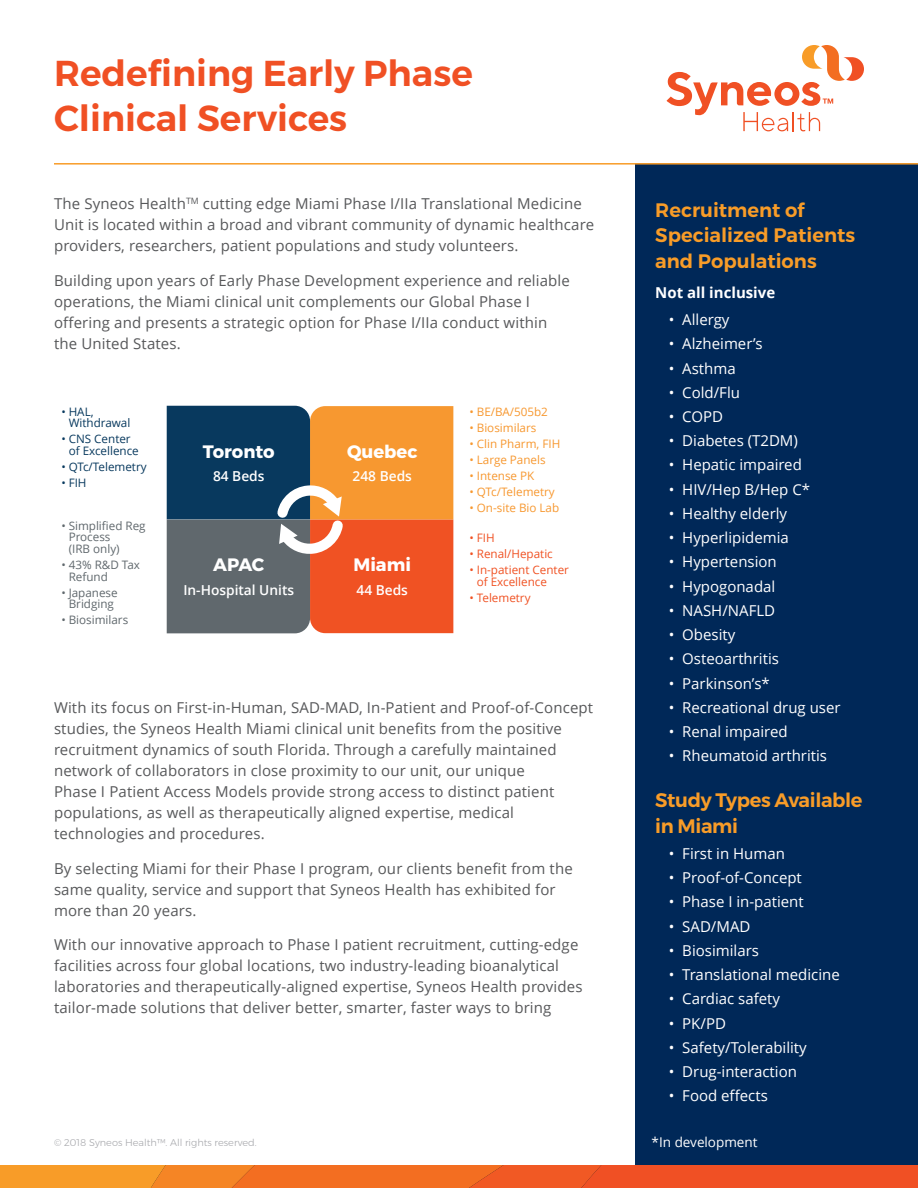
<style>
.page{position:relative;width:918px;height:1188px;background:#fff}
.page>*{position:absolute;margin:0;border:0;box-sizing:border-box;transform-origin:0 0}
.t1{font:600 36px/45px "Montserrat";color:#f05024}
.H3_-_Callout_heading{font:600 19.5px/25.5px "Montserrat";color:#f89c28}
.H3_-_Callout_heading-2{font:600 19.5px/25.5px "Montserrat";letter-spacing:-.02em;color:#f89c28}
.t2{font:700 18px "Montserrat";color:#fff}
.Body_copy{font:15px/21px "Open Sans";letter-spacing:.01em;color:#57585a}
.t3{font:15px "Open Sans";color:#fff}
.Sidebar_body{font:700 15px "Open Sans";color:#fff}
.t4{font:600 13.8px "Open Sans";color:#fff}
.Sidebar_bullets{font:13.5px "Open Sans";color:#fff}
.t5{font:11.7px "Open Sans";color:#f79830}
.t6{font:11.7px/11.7px "Open Sans";color:#60686d}
.t7{font:11.7px/11.7px "Open Sans";color:#f05223}
.t8{font:11.7px/11.7px "Open Sans";color:#08395e}
.t9{font:300 9.75px "Montserrat";color:#a8a9ad}
</style>
<div class="page">
<svg style="left:0;top:1165px;width:918px;height:23px;background:#f26a23"></svg>
<svg style="left:667px;top:45px;width:197px;height:86px"></svg>
<div style="left:635px;top:164px;width:283px;height:1001px;background:#002858"></div>
<hr style="left:54px;top:163px;width:864px;height:2px;background:#f89c28">
<svg style="left:167px;top:406px;width:286px;height:227px;background:#96674d"></svg>
<h1 class="t1" style="left:54px;top:51px;width:420px">Redefining Early Phase<br>Clinical Services</h1>
<p class="Body_copy" style="left:54px;top:193px;width:542px">The Syneos Health<sup>TM</sup> cutting edge Miami Phase I/IIa Translational Medicine<br>Unit is located within a broad and vibrant community of dynamic healthcare providers, researchers, patient populations and study volunteers.</p>
<p class="Body_copy" style="left:54px;top:269px;width:518px">Building upon years of Early Phase Development experience and reliable operations, the Miami clinical unit complements our Global Phase I offering and presents a strategic option for Phase I/IIa conduct within the United States.</p>
<p class="t8" style="left:69px;top:405px;width:63px;text-indent:-7px">• HAL,<br>Withdrawal</p>
<p class="t8" style="left:69px;top:433px;width:72px;text-indent:-7px">• CNS Center of Excellence</p>
<p class="t8" style="left:61px;top:461px;width:87px">• QTc/Telemetry</p>
<p class="t8" style="left:61px;top:477px;width:27px">• FIH</p>
<p class="t6" style="left:69px;top:519px;width:79px;text-indent:-7px">• Simplified Reg<br>Process<br>(IRB only)</p>
<p class="t6" style="left:69px;top:559px;width:73px;text-indent:-7px">• 43% R&amp;D Tax<br>Refund</p>
<p class="t6" style="left:61px;top:586px;width:58px;text-align:center">• Japanese<br>Bridging</p>
<p class="t6" style="left:61px;top:614px;width:68px">• Biosimilars</p>
<p class="t2" style="left:203px;top:437px;width:73px">Toronto</p>
<p class="t4" style="left:213px;top:467px;width:53px">84 Beds</p>
<p class="t2" style="left:213px;top:551px;width:53px">APAC</p>
<p class="t4" style="left:183px;top:580px;width:112px">In-Hospital Units</p>
<p class="t2" style="left:347px;top:437px;width:72px">Quebec</p>
<p class="t4" style="left:353px;top:467px;width:61px">248 Beds</p>
<p class="t2" style="left:354px;top:551px;width:59px">Miami</p>
<p class="t4" style="left:357px;top:580px;width:53px">44 Beds</p>
<p class="t5" style="left:469px;top:403px;width:80px">• BE/BA/505b2</p>
<p class="t5" style="left:469px;top:420px;width:68px">• Biosimilars</p>
<p class="t5" style="left:469px;top:436px;width:92px">• Clin Pharm, FIH</p>
<p class="t5" style="left:469px;top:452px;width:78px">• Large Panels</p>
<p class="t5" style="left:469px;top:468px;width:66px">• Intense PK</p>
<p class="t5" style="left:469px;top:484px;width:87px">• QTc/Telemetry</p>
<p class="t5" style="left:469px;top:500px;width:91px">• On-site Bio Lab</p>
<p class="t7" style="left:469px;top:532px;width:27px">• FIH</p>
<p class="t7" style="left:469px;top:548px;width:85px">• Renal/Hepatic</p>
<p class="t7" style="left:477px;top:564px;width:94px;text-indent:-7px">• In-patient Center of Excellence</p>
<p class="t7" style="left:469px;top:592px;width:63px">• Telemetry</p>
<p class="Body_copy" style="left:54px;top:697px;width:541px">With its focus on First-in-Human, SAD-MAD, In-Patient and Proof-of-Concept studies, the Syneos Health Miami clinical unit benefits from the positive recruitment dynamics of south Florida. Through a carefully maintained network of collaborators in close proximity to our unit, our unique<br>Phase I Patient Access Models provide strong access to distinct patient populations, as well as therapeutically aligned expertise, medical technologies and procedures.</p>
<p class="Body_copy" style="left:54px;top:857px;width:520px">By selecting Miami for their Phase I program, our clients benefit from the same quality, service and support that Syneos Health has exhibited for more than 20 years.</p>
<p class="Body_copy" style="left:54px;top:934px;width:530px">With our innovative approach to Phase I patient recruitment, cutting-edge facilities across four global locations, two industry-leading bioanalytical laboratories and therapeutically-aligned expertise, Syneos Health provides tailor-made solutions that deliver better, smarter, faster ways to bring</p>
<p class="t9" style="left:54px;top:1135px;width:204px">© 2018 Syneos Health™. All rights reserved.</p>
<p class="H3_-_Callout_heading" style="left:655px;top:197px;width:201px">Recruitment of<br>Specialized Patients and Populations</p>
<p class="Sidebar_body" style="left:655px;top:282px;width:121px">Not all inclusive</p>
<p class="t3" style="left:669px;top:309px;width:62px">• Allergy</p>
<p class="t3" style="left:669px;top:334px;width:96px">• Alzheimer’s</p>
<p class="t3" style="left:669px;top:358px;width:68px">• Asthma</p>
<p class="t3" style="left:669px;top:382px;width:73px">• Cold/Flu</p>
<p class="t3" style="left:669px;top:406px;width:56px">• COPD</p>
<p class="t3" style="left:669px;top:431px;width:131px">• Diabetes (T2DM)</p>
<p class="t3" style="left:669px;top:455px;width:135px">• Hepatic impaired</p>
<p class="t3" style="left:669px;top:479px;width:143px">• HIV/Hep B/Hep C*</p>
<p class="t3" style="left:669px;top:503px;width:120px">• Healthy elderly</p>
<p class="t3" style="left:669px;top:527px;width:122px">• Hyperlipidemia</p>
<p class="t3" style="left:669px;top:552px;width:109px">• Hypertension</p>
<p class="t3" style="left:669px;top:576px;width:108px">• Hypogonadal</p>
<p class="t3" style="left:669px;top:600px;width:108px">• NASH/NAFLD</p>
<p class="t3" style="left:669px;top:624px;width:68px">• Obesity</p>
<p class="t3" style="left:669px;top:649px;width:112px">• Osteoarthritis</p>
<p class="t3" style="left:669px;top:673px;width:103px">• Parkinson’s*</p>
<p class="t3" style="left:669px;top:697px;width:173px">• Recreational drug user</p>
<p class="t3" style="left:669px;top:721px;width:120px">• Renal impaired</p>
<p class="t3" style="left:669px;top:746px;width:160px">• Rheumatoid arthritis</p>
<p class="H3_-_Callout_heading-2" style="left:655px;top:787px;width:209px">Study Types Available in Miami</p>
<p class="t3" style="left:669px;top:843px;width:118px">• First in Human</p>
<p class="t3" style="left:669px;top:868px;width:135px">• Proof-of-Concept</p>
<p class="t3" style="left:669px;top:892px;width:137px">• Phase I in-patient</p>
<p class="t3" style="left:669px;top:916px;width:83px">• SAD/MAD</p>
<p class="t3" style="left:669px;top:940px;width:92px">• Biosimilars</p>
<p class="t3" style="left:669px;top:964px;width:173px">• Translational medicine</p>
<p class="t3" style="left:669px;top:989px;width:113px">• Cardiac safety</p>
<p class="t3" style="left:669px;top:1013px;width:59px">• PK/PD</p>
<p class="t3" style="left:669px;top:1037px;width:140px">• Safety/Tolerability</p>
<p class="t3" style="left:669px;top:1061px;width:130px">• Drug-interaction</p>
<p class="t3" style="left:669px;top:1086px;width:101px">• Food effects</p>
<p class="Sidebar_bullets" style="left:652px;top:1133px;width:107px">*In development</p>
</div>
